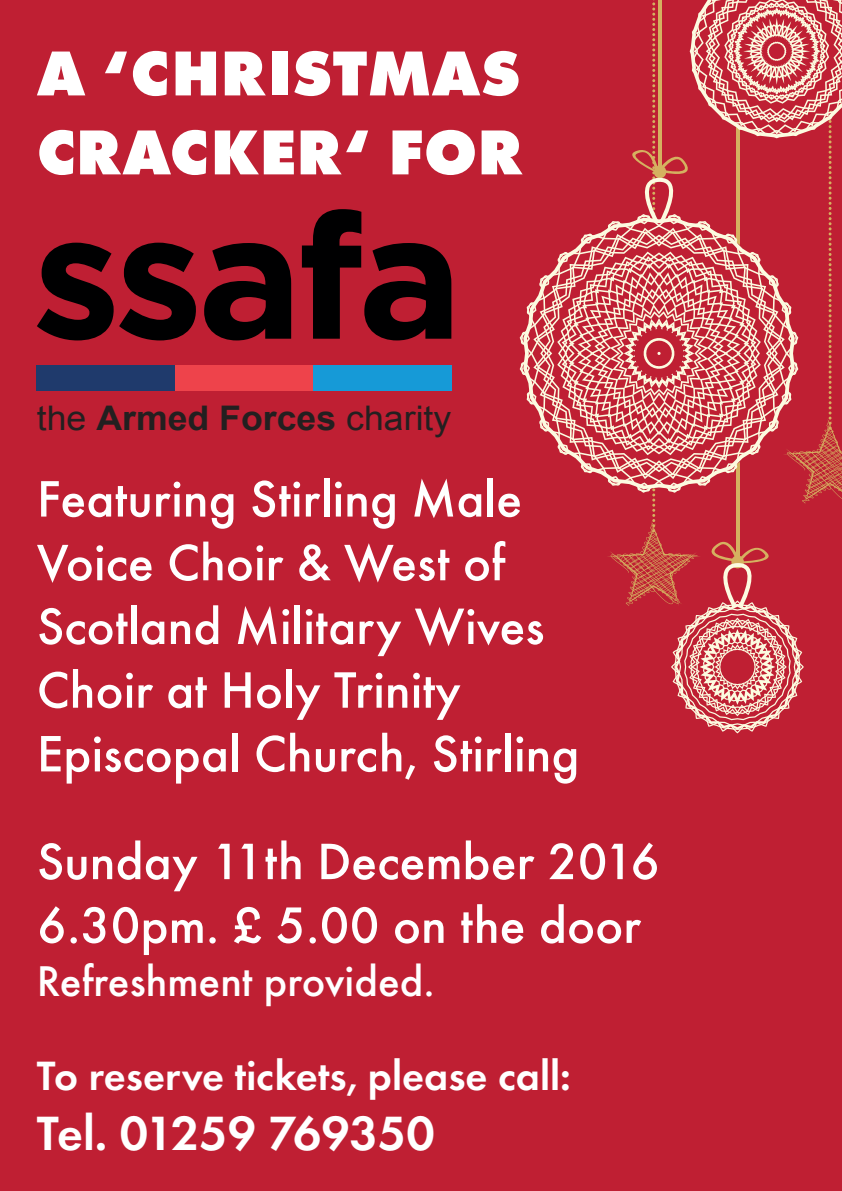
<style>
.page{position:relative;width:842px;height:1191px;background:#fff}
.page>*{position:absolute;margin:0;border:0;box-sizing:border-box;transform-origin:0 0}
.t1{font:800 65.8px "Futura T";color:#fff}
.t2{font:500 53.1px "Futura T";color:#fff}
.t3{font:600 49.9px "Futura T";color:#fff}
.t4{font:500 44.6px "Futura T";color:#fff}
.t5{font:600 42.5px "Futura T";color:#fff}
.t6{font:700 33.9px "Arial";color:#231f20;scale:1.05 1}
.s1{font-weight:400}
</style>
<div class="page">
<div style="left:0;top:935px;width:842px;height:256px;background:#bf1f33"></div>
<div style="left:0;top:0;width:842px;height:944px;background:#bf1f33"></div>
<svg style="left:523px;top:229px;width:83px;height:249px"></svg>
<svg style="left:606px;top:0;width:236px;height:733px"></svg>
<svg style="left:37px;top:243px;width:159px;height:97px"></svg>
<svg style="left:204px;top:243px;width:87px;height:97px"></svg>
<svg style="left:302px;top:209px;width:149px;height:131px"></svg>
<div style="left:37px;top:364px;width:138px;height:26px;background:#1f3a6c"></div>
<div style="left:175px;top:364px;width:138px;height:26px;background:#ee434b"></div>
<div style="left:313px;top:364px;width:138px;height:26px;background:#169ad7"></div>
<p class="t1" style="left:37px;top:34px;width:486px">A ‘CHRISTMAS</p>
<p class="t1" style="left:37px;top:113px;width:489px">CRACKER‘ FOR</p>
<p class="t6" style="left:37px;top:395px;width:396px"><span class="s1">the</span> Armed Forces <span class="s1">charity</span></p>
<p class="t2" style="left:37px;top:468px;width:487px">Featuring Stirling Male</p>
<p class="t2" style="left:37px;top:531px;width:470px">Voice Choir &amp; West of</p>
<p class="t2" style="left:37px;top:595px;width:509px">Scotland Military Wives</p>
<p class="t2" style="left:37px;top:659px;width:425px">Choir at Holy Trinity</p>
<p class="t2" style="left:37px;top:722px;width:544px">Episcopal Church, Stirling</p>
<p class="t2" style="left:37px;top:830px;width:625px">Sunday 11th December 2016</p>
<p class="t2" style="left:37px;top:894px;width:606px">6.30pm. £ 5.00 on the door</p>
<p class="t4" style="left:37px;top:955px;width:399px">Refreshment provided.</p>
<p class="t5" style="left:37px;top:1051px;width:535px">To reserve tickets, please call:</p>
<p class="t3" style="left:37px;top:1104px;width:399px">Tel. 01259 769350</p>
</div>
